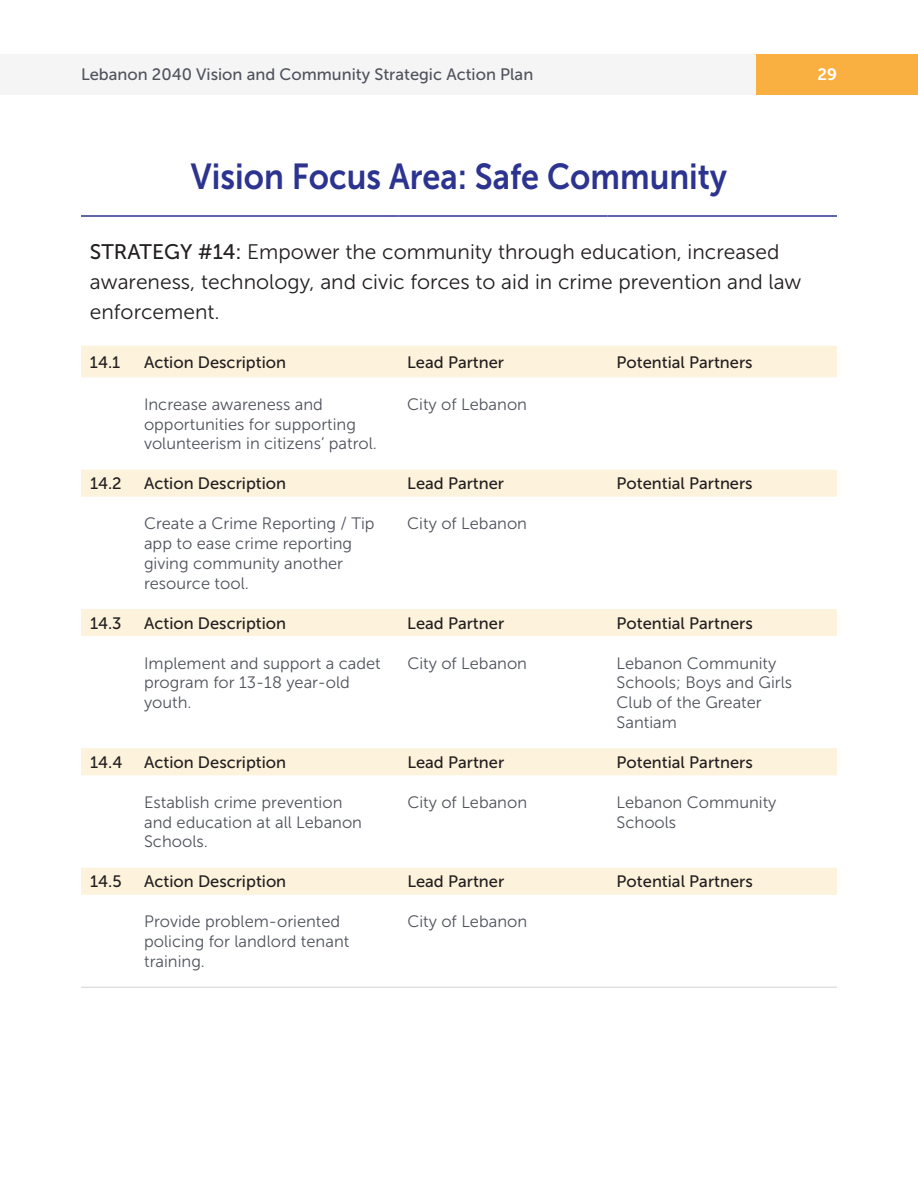
<style>
.page{position:relative;width:918px;height:1188px;background:#fff}
.page>*{position:absolute;margin:0;border:0;box-sizing:border-box;transform-origin:0 0}
.t1{font:36px "Museo Sans 700";color:#2c3490;scale:.9 1}
.t2{font:21px/30px "Museo Sans 300";color:#231f20}
.t3{font:16.5px/19.8px "Museo Sans 300";color:#4f535c}
.t4{font:16.5px "Museo Sans 500";color:#231f20}
.t5{font:16.5px "Museo Sans 500";color:#4f535c}
.t6{font:16.5px "Museo Sans 700";color:#fff}
.s1{font-family:"Museo Sans 500"}
</style>
<div class="page">
<div style="left:0;top:54px;width:771px;height:40px;background:#f5f5f6"></div>
<div style="left:756px;top:54px;width:162px;height:40px;background:#fab040"></div>
<svg style="left:81px;top:346px;width:756px;height:549px"></svg>
<hr style="left:81px;top:215px;width:54px;height:2px;background:#2c3490">
<hr style="left:135px;top:215px;width:263px;height:2px;background:#2c3490">
<hr style="left:398px;top:215px;width:210px;height:2px;background:#2c3490">
<hr style="left:608px;top:215px;width:229px;height:2px;background:#2c3490">
<hr style="left:81px;top:987px;width:54px;height:1px;background:#d1d2d4">
<hr style="left:135px;top:987px;width:263px;height:1px;background:#d1d2d4">
<hr style="left:398px;top:987px;width:210px;height:1px;background:#d1d2d4">
<hr style="left:608px;top:987px;width:229px;height:1px;background:#d1d2d4">
<p class="t5" style="left:81px;top:66px;width:454px">Lebanon 2040 Vision and Community Strategic Action Plan</p>
<p class="t6" style="left:817px;top:66px;width:21px">29</p>
<h1 class="t1" style="left:191px;top:157px;width:597px">Vision Focus Area: Safe Community</h1>
<p class="t2" style="left:90px;top:237px;width:713px"><span class="s1">STRATEGY #14:</span> Empower the community through education, increased awareness, technology, and civic forces to aid in crime prevention and law enforcement.</p>
<p class="t4" style="left:90px;top:353px;width:32px">14.1</p>
<p class="t4" style="left:144px;top:353px;width:144px">Action Description</p>
<p class="t4" style="left:407px;top:353px;width:98px">Lead Partner</p>
<p class="t4" style="left:617px;top:353px;width:138px">Potential Partners</p>
<p class="t3" style="left:144px;top:394px;width:234px">Increase awareness and opportunities for supporting volunteerism in citizens’ patrol.</p>
<p class="t3" style="left:407px;top:394px;width:121px">City of Lebanon</p>
<p class="t4" style="left:90px;top:475px;width:33px">14.2</p>
<p class="t4" style="left:144px;top:475px;width:144px">Action Description</p>
<p class="t4" style="left:407px;top:475px;width:98px">Lead Partner</p>
<p class="t4" style="left:617px;top:475px;width:138px">Potential Partners</p>
<p class="t3" style="left:144px;top:514px;width:232px">Create a Crime Reporting / Tip app to ease crime reporting giving community another resource tool.</p>
<p class="t3" style="left:407px;top:514px;width:121px">City of Lebanon</p>
<p class="t4" style="left:90px;top:614px;width:33px">14.3</p>
<p class="t4" style="left:144px;top:614px;width:144px">Action Description</p>
<p class="t4" style="left:407px;top:614px;width:98px">Lead Partner</p>
<p class="t4" style="left:617px;top:614px;width:138px">Potential Partners</p>
<p class="t3" style="left:144px;top:653px;width:238px">Implement and support a cadet program for 13-18 year-old youth.</p>
<p class="t3" style="left:407px;top:653px;width:121px">City of Lebanon</p>
<p class="t3" style="left:617px;top:653px;width:177px">Lebanon Community<br>Schools; Boys and Girls<br>Club of the Greater<br>Santiam</p>
<p class="t4" style="left:90px;top:753px;width:34px">14.4</p>
<p class="t4" style="left:144px;top:753px;width:144px">Action Description</p>
<p class="t4" style="left:407px;top:753px;width:98px">Lead Partner</p>
<p class="t4" style="left:617px;top:753px;width:138px">Potential Partners</p>
<p class="t3" style="left:144px;top:792px;width:219px">Establish crime prevention and education at all Lebanon<br>Schools.</p>
<p class="t3" style="left:407px;top:792px;width:121px">City of Lebanon</p>
<p class="t3" style="left:617px;top:792px;width:161px">Lebanon Community<br>Schools</p>
<p class="t4" style="left:90px;top:873px;width:33px">14.5</p>
<p class="t4" style="left:144px;top:873px;width:144px">Action Description</p>
<p class="t4" style="left:407px;top:873px;width:98px">Lead Partner</p>
<p class="t4" style="left:617px;top:873px;width:138px">Potential Partners</p>
<p class="t3" style="left:144px;top:912px;width:207px">Provide problem-oriented policing for landlord tenant training.</p>
<p class="t3" style="left:407px;top:912px;width:121px">City of Lebanon</p>
</div>
